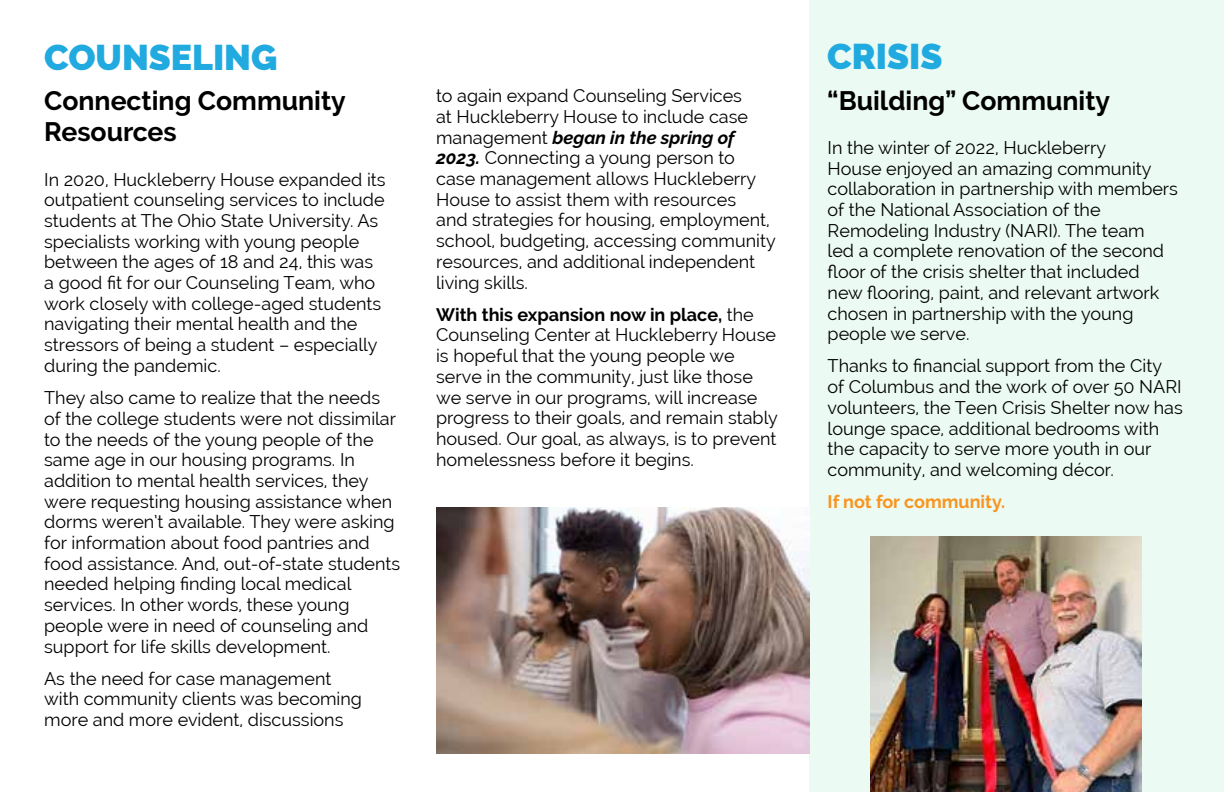
<style>
.page{position:relative;width:1224px;height:792px;background:#fff}
.page>*{position:absolute;margin:0;border:0;box-sizing:border-box;transform-origin:0 0}
.t1{font:900 35.6px "Raleway";color:#21aae0}
.t2{font:700 26.6px/30.6px "Raleway";color:#000}
.t3{font:18px/20.6px "Raleway";color:#000}
.t4{font:700 18px "Raleway";color:#f89520}
.s1{font-weight:700;font-style:italic}
.s2{font-weight:700}
</style>
<div class="page">
<div style="left:809px;top:0;width:415px;height:792px;background:#ebfaf2"></div>
<img style="left:436px;top:507px;width:373px;height:246px">
<img style="left:870px;top:536px;width:272px;height:256px">
<h1 class="t1" style="left:44px;top:36px;width:235px">COUNSELING</h1>
<h2 class="t2" style="left:44px;top:86px;width:303px">Connecting Community<br>Resources</h2>
<p class="t3" style="left:44px;top:169px;width:343px">In 2020, Huckleberry House expanded its outpatient counseling services to include students at The Ohio State University. As specialists working with young people between the ages of 18 and 24, this was a good fit for our Counseling Team, who work closely with college-aged students navigating their mental health and the stressors of being a student – especially during the pandemic.</p>
<p class="t3" style="left:44px;top:387px;width:358px">They also came to realize that the needs of the college students were not dissimilar to the needs of the young people of the same age in our housing programs. In addition to mental health services, they were requesting housing assistance when dorms weren’t available. They were asking for information about food pantries and food assistance. And, out-of-state students needed helping finding local medical services. In other words, these young people were in need of counseling and support for life skills development.</p>
<p class="t3" style="left:44px;top:668px;width:319px">As the need for case management with community clients was becoming more and more evident, discussions</p>
<p class="t3" style="left:436px;top:86px;width:341px">to again expand Counseling Services<br>at Huckleberry House to include case management <span class="s1">began in the spring of 2023.</span> Connecting a young person to case management allows Huckleberry House to assist them with resources<br>and strategies for housing, employment, school, budgeting, accessing community resources, and additional independent living skills.</p>
<p class="t3" style="left:436px;top:304px;width:343px"><span class="s2">With this expansion now in place,</span> the Counseling Center at Huckleberry House is hopeful that the young people we serve in the community, just like those we serve in our programs, will increase progress to their goals, and remain stably housed. Our goal, as always, is to prevent homelessness before it begins.</p>
<h1 class="t1" style="left:827px;top:36px;width:117px">CRISIS</h1>
<h2 class="t2" style="left:827px;top:85px;width:285px">“Building” Community</h2>
<p class="t3" style="left:828px;top:137px;width:352px">In the winter of 2022, Huckleberry<br>House enjoyed an amazing community collaboration in partnership with members of the National Association of the Remodeling Industry (NARI). The team<br>led a complete renovation of the second floor of the crisis shelter that included new flooring, paint, and relevant artwork chosen in partnership with the young people we serve.</p>
<p class="t3" style="left:828px;top:356px;width:357px">Thanks to financial support from the City of Columbus and the work of over 50 NARI volunteers, the Teen Crisis Shelter now has lounge space, additional bedrooms with the capacity to serve more youth in our community, and welcoming décor.</p>
<p class="t4" style="left:828px;top:492px;width:179px">If not for community.</p>
</div>
